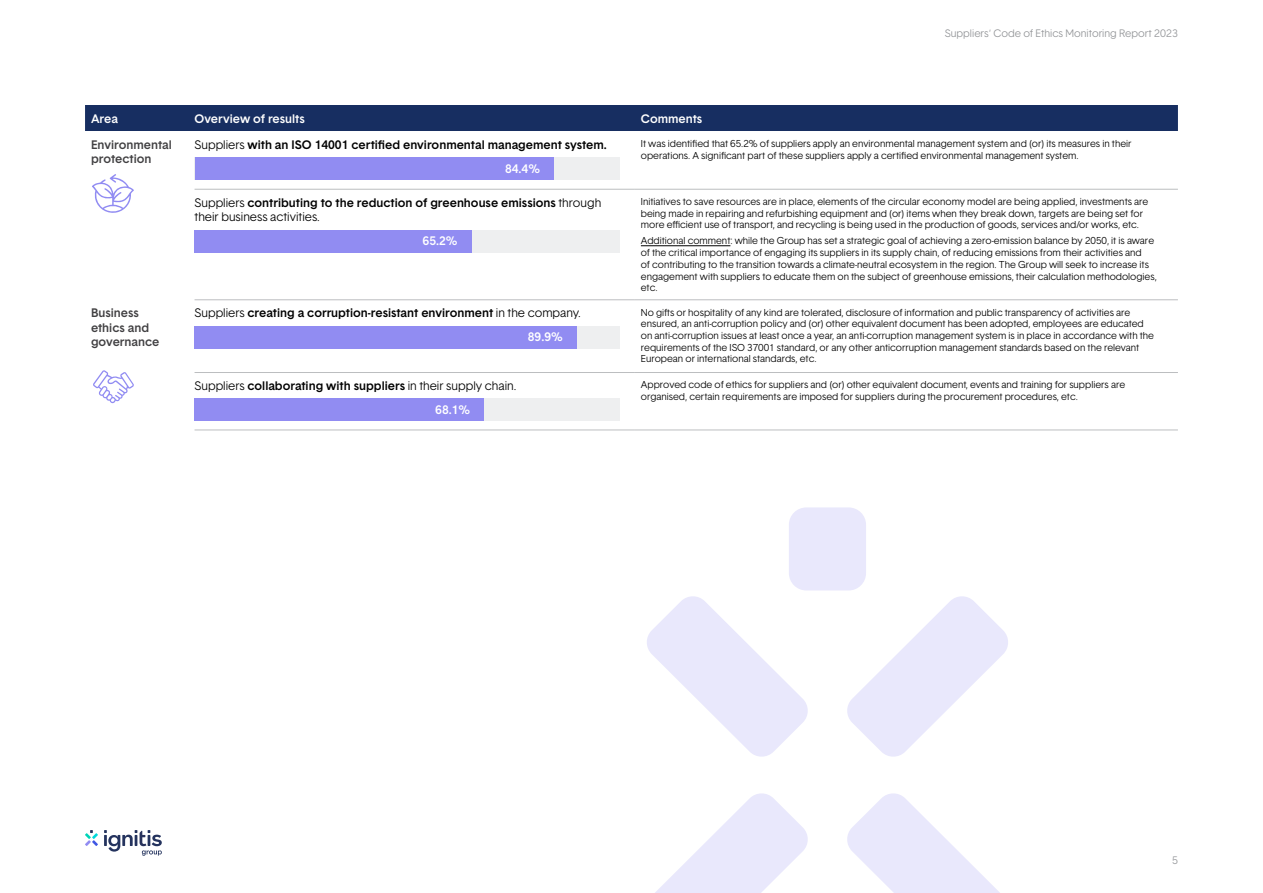
<style>
.page{position:relative;width:1263px;height:893px;background:#fff}
.page>*{position:absolute;margin:0;border:0;box-sizing:border-box;transform-origin:0 0}
.t1{font:500 12px/14.4px "Basetica";color:#000}
.t2{font:300 12px "Basetica";color:#000}
.t3{font:500 12px/14.4px "Basetica";color:#414042}
.t4{font:500 12px "Basetica";color:#fff}
.t5{font:300 10.5px "Basetica";color:#939598}
.t6{font:300 9.75px/11.7px "Basetica";color:#000}
.s1{font-weight:300}
.s2{font-weight:500}
</style>
<div class="page">
<svg style="left:647px;top:596px;width:161px;height:161px"></svg>
<svg style="left:847px;top:596px;width:161px;height:161px"></svg>
<svg style="left:655px;top:793px;width:153px;height:100px"></svg>
<svg style="left:847px;top:793px;width:153px;height:100px"></svg>
<div style="left:789px;top:507px;width:77px;height:83px;background:#e9e8fc;border-radius:17px"></div>
<div style="left:85px;top:105px;width:1093px;height:26px;background:#172e61"></div>
<svg style="left:112px;top:157px;width:1066px;height:273px"></svg>
<hr style="left:195px;top:189px;width:440px;height:1px;background:#bcbec0">
<hr style="left:635px;top:189px;width:543px;height:1px;background:#bcbec0">
<hr style="left:195px;top:299px;width:440px;height:1px;background:#bcbec0">
<hr style="left:635px;top:299px;width:543px;height:1px;background:#bcbec0">
<hr style="left:195px;top:372px;width:440px;height:1px;background:#bcbec0">
<hr style="left:635px;top:372px;width:543px;height:1px;background:#bcbec0">
<hr style="left:195px;top:430px;width:440px;height:1px;background:#bcbec0">
<hr style="left:635px;top:430px;width:543px;height:1px;background:#bcbec0">
<hr style="left:641px;top:245px;width:89px;height:1px;background:#000">
<svg style="left:92px;top:174px;width:42px;height:41px"></svg>
<svg style="left:93px;top:370px;width:41px;height:33px"></svg>
<div style="left:195px;top:158px;width:425px;height:22px;background:#eeeff0"></div>
<div style="left:195px;top:158px;width:358px;height:22px;background:#918cf2"></div>
<div style="left:195px;top:326px;width:425px;height:22px;background:#eeeff0"></div>
<div style="left:195px;top:326px;width:382px;height:22px;background:#918cf2"></div>
<div style="left:195px;top:399px;width:425px;height:22px;background:#eeeff0"></div>
<div style="left:195px;top:399px;width:289px;height:22px;background:#918cf2"></div>
<div style="left:195px;top:230px;width:425px;height:22px;background:#eeeff0"></div>
<div style="left:195px;top:230px;width:277px;height:22px;background:#918cf2"></div>
<svg style="left:85px;top:830px;width:13px;height:16px"></svg>
<svg style="left:104px;top:830px;width:58px;height:26px"></svg>
<p class="t5" style="left:945px;top:26px;width:235px">Suppliers‘ Code of Ethics Monitoring Report 2023</p>
<p class="t4" style="left:91px;top:110px;width:28px">Area</p>
<p class="t4" style="left:195px;top:110px;width:112px">Overview of results</p>
<p class="t4" style="left:641px;top:110px;width:63px">Comments</p>
<p class="t3" style="left:91px;top:137px;width:82px">Environmental protection</p>
<p class="t1" style="left:195px;top:137px;width:414px"><span class="s1">Suppliers</span> with an ISO 14001 certified environmental management system.</p>
<p class="t6" style="left:641px;top:137px;width:492px">It was identified that 65.2% of suppliers apply an environmental management system and (or) its measures in their operations. A significant part of these suppliers apply a certified environmental management system.</p>
<p class="t1" style="left:195px;top:195px;width:408px"><span class="s1">Suppliers</span> contributing to the reduction of greenhouse emissions <span class="s1">through their business activities.</span></p>
<p class="t6" style="left:641px;top:196px;width:509px">Initiatives to save resources are in place, elements of the circular economy model are being applied, investments are being made in repairing and refurbishing equipment and (or) items when they break down, targets are being set for more efficient use of transport, and recycling is being used in the production of goods, services and/or works, etc.</p>
<p class="t6" style="left:641px;top:235px;width:517px">Additional comment: while the Group has set a strategic goal of achieving a zero-emission balance by 2050, it is aware of the critical importance of engaging its suppliers in its supply chain, of reducing emissions from their activities and<br>of contributing to the transition towards a climate-neutral ecosystem in the region. The Group will seek to increase its engagement with suppliers to educate them on the subject of greenhouse emissions, their calculation methodologies, etc.</p>
<p class="t3" style="left:91px;top:306px;width:70px">Business ethics and governance</p>
<p class="t1" style="left:195px;top:306px;width:388px"><span class="s1">Suppliers</span> creating a corruption-resistant environment <span class="s1">in the company.</span></p>
<p class="t6" style="left:641px;top:306px;width:515px">No gifts or hospitality of any kind are tolerated, disclosure of information and public transparency of activities are ensured, an anti-corruption policy and (or) other equivalent document has been adopted, employees are educated on anti-corruption issues at least once a year, an anti-corruption management system is in place in accordance with the requirements of the ISO 37001 standard, or any other anticorruption management standards based on the relevant European or international standards, etc.</p>
<p class="t2" style="left:195px;top:378px;width:323px">Suppliers <span class="s2">collaborating with suppliers</span> in their supply chain.</p>
<p class="t6" style="left:641px;top:379px;width:486px">Approved code of ethics for suppliers and (or) other equivalent document, events and training for suppliers are organised, certain requirements are imposed for suppliers during the procurement procedures, etc.</p>
<p class="t4" style="left:505px;top:161px;width:36px">84.4%</p>
<p class="t4" style="left:423px;top:233px;width:36px">65.2%</p>
<p class="t4" style="left:528px;top:329px;width:36px">89.9%</p>
<p class="t4" style="left:435px;top:402px;width:36px">68.1%</p>
<p class="t5" style="left:1172px;top:853px;width:7px">5</p>
</div>
